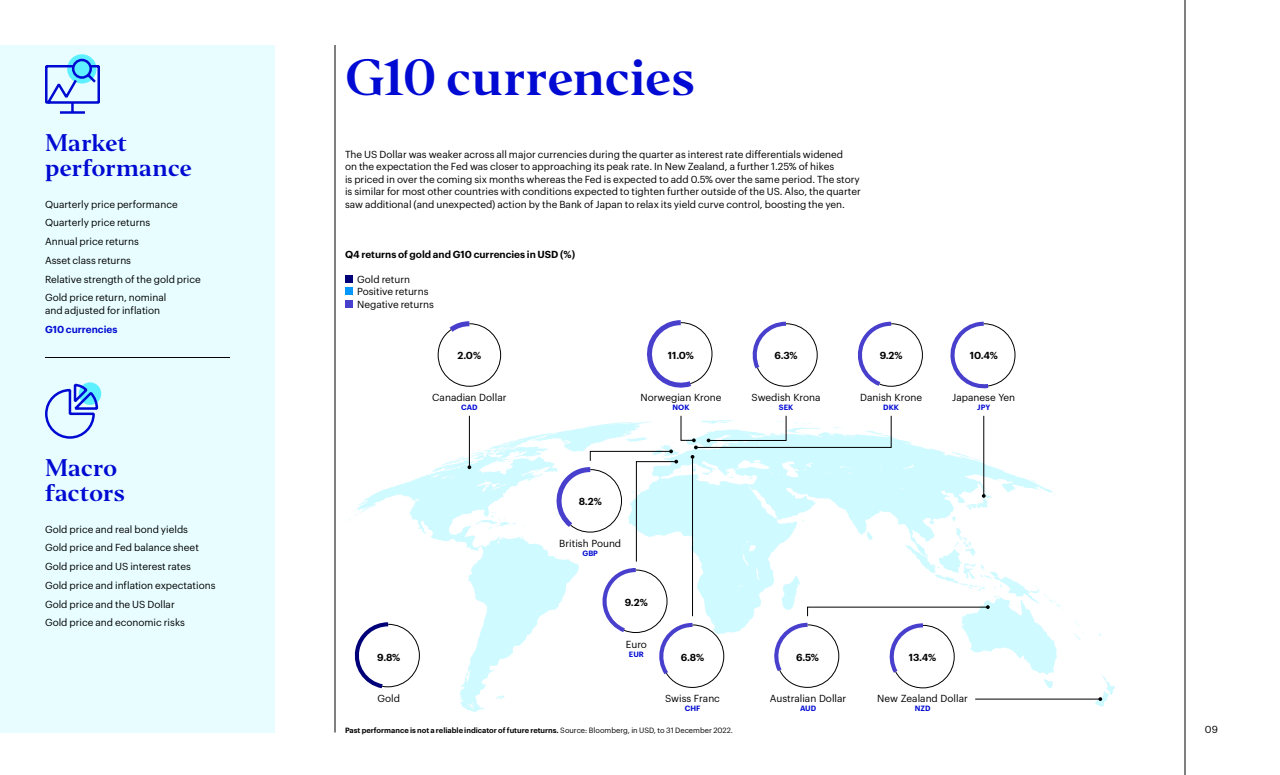
<style>
.page{position:relative;width:1280px;height:775px;background:#fff}
.page>*{position:absolute;margin:0;border:0;box-sizing:border-box;transform-origin:0 0}
.t1{font:47.5px "Invesco Editor";letter-spacing:-.01em;color:#000ad2}
.t2{font:22.5px/25px "Invesco Editor";letter-spacing:-.01em;color:#000ad2}
.t3{font:10px/18.8px "Graphik";color:#000}
.t4{font:600 10px "Graphik";color:#000}
.t5{font:600 10px "Graphik";color:#000ad2}
.t6{font:600 7.5px "Graphik";color:#000}
.t7{font:600 7.5px "Graphik";color:#000ad2}
.s1{font-weight:400}
</style>
<div class="page">
<hr style="left:1185px;top:0;width:1px;height:775px;background:#000">
<svg style="left:356px;top:474px;width:149px;height:238px"></svg>
<svg style="left:1073px;top:620px;width:11px;height:20px"></svg>
<svg style="left:1095px;top:675px;width:20px;height:32px"></svg>
<hr style="left:975px;top:699px;width:125px;height:1px;background:#000">
<svg style="left:438px;top:321px;width:63px;height:66px"></svg>
<svg style="left:647px;top:320px;width:66px;height:68px"></svg>
<svg style="left:752px;top:321px;width:66px;height:66px"></svg>
<svg style="left:857px;top:321px;width:66px;height:66px"></svg>
<svg style="left:354px;top:620px;width:66px;height:71px"></svg>
<svg style="left:431px;top:416px;width:632px;height:273px"></svg>
<svg style="left:950px;top:321px;width:66px;height:68px"></svg>
<hr style="left:335px;top:45px;width:1px;height:687px;background:#000">
<div style="left:345px;top:275px;width:7px;height:7px;background:#000078"></div>
<div style="left:345px;top:288px;width:7px;height:7px;background:#0598fa"></div>
<div style="left:345px;top:300px;width:7px;height:8px;background:#483fcd"></div>
<div style="left:0;top:45px;width:275px;height:687px;background:#e7fdff"></div>
<svg style="left:67px;top:54px;width:30px;height:30px"></svg>
<svg style="left:45px;top:58px;width:55px;height:56px"></svg>
<div style="left:79px;top:382px;width:22px;height:23px;background:#5ff0ff;border-radius:50%"></div>
<svg style="left:45px;top:382px;width:54px;height:57px"></svg>
<hr style="left:45px;top:357px;width:185px;height:1px;background:#000">
<h2 class="t2" style="left:45px;top:131px;width:149px">Market performance</h2>
<p class="t3" style="left:45px;top:194px;width:157px">Quarterly price performance<br>Quarterly price returns<br>Annual price returns<br>Asset class returns<br>Relative strength of the gold price<br>Gold price return, nominal</p>
<p class="t3" style="left:45px;top:300px;width:117px">and adjusted for inflation</p>
<p class="t5" style="left:45px;top:321px;width:74px">G10 currencies</p>
<h2 class="t2" style="left:45px;top:456px;width:81px">Macro factors</h2>
<p class="t3" style="left:45px;top:519px;width:172px">Gold price and real bond yields<br>Gold price and Fed balance sheet<br>Gold price and US interest rates<br>Gold price and inflation expectations<br>Gold price and the US Dollar<br>Gold price and economic risks</p>
<h1 class="t1" style="left:345px;top:47px;width:352px">G10 currencies</h1>
<p class="t3" style="left:345px;top:147px;width:517px;line-height:12.5px">The US Dollar was weaker across all major currencies during the quarter as interest rate differentials widened<br>on the expectation the Fed was closer to approaching its peak rate. In New Zealand, a further 1.25% of hikes<br>is priced in over the coming six months whereas the Fed is expected to add 0.5% over the same period. The story is similar for most other countries with conditions expected to tighten further outside of the US. Also, the quarter saw additional (and unexpected) action by the Bank of Japan to relax its yield curve control, boosting the yen.</p>
<p class="t4" style="left:345px;top:246px;width:232px">Q4 returns of gold and G10 currencies in USD (%)</p>
<p class="t3" style="left:357px;top:272px;width:78px;line-height:12.5px">Gold return<br>Positive returns<br>Negative returns</p>
<p class="t4" style="left:458px;top:348px;width:25px">2.0%</p>
<p class="t3" style="left:432px;top:387px;width:76px">Canadian Dollar</p>
<p class="t7" style="left:461px;top:402px;width:18px">CAD</p>
<p class="t4" style="left:668px;top:348px;width:28px">11.0%</p>
<p class="t3" style="left:641px;top:387px;width:82px">Norwegian Krone</p>
<p class="t7" style="left:673px;top:402px;width:18px">NOK</p>
<p class="t4" style="left:774px;top:348px;width:25px">6.3%</p>
<p class="t3" style="left:752px;top:387px;width:71px">Swedish Krona</p>
<p class="t7" style="left:779px;top:402px;width:16px">SEK</p>
<p class="t4" style="left:880px;top:348px;width:24px">9.2%</p>
<p class="t3" style="left:860px;top:387px;width:63px">Danish Krone</p>
<p class="t7" style="left:883px;top:402px;width:17px">DKK</p>
<p class="t4" style="left:970px;top:348px;width:30px">10.4%</p>
<p class="t3" style="left:952px;top:387px;width:65px">Japanese Yen</p>
<p class="t7" style="left:977px;top:402px;width:14px">JPY</p>
<p class="t4" style="left:579px;top:494px;width:25px">8.2%</p>
<p class="t3" style="left:559px;top:533px;width:63px">British Pound</p>
<p class="t7" style="left:583px;top:547px;width:17px">GBP</p>
<p class="t4" style="left:625px;top:595px;width:24px">9.2%</p>
<p class="t3" style="left:626px;top:634px;width:23px">Euro</p>
<p class="t7" style="left:629px;top:648px;width:17px">EUR</p>
<p class="t4" style="left:377px;top:649px;width:25px">9.8%</p>
<p class="t4" style="left:681px;top:649px;width:25px">6.8%</p>
<p class="t4" style="left:796px;top:649px;width:25px">6.5%</p>
<p class="t4" style="left:909px;top:649px;width:29px">13.4%</p>
<p class="t3" style="left:378px;top:688px;width:24px">Gold</p>
<p class="t3" style="left:665px;top:688px;width:56px">Swiss Franc</p>
<p class="t7" style="left:685px;top:703px;width:17px">CHF</p>
<p class="t6" style="left:345px;top:724px;width:389px">Past performance is not a reliable indicator of future returns. <span class="s1">Source: Bloomberg, in USD, to 31 December 2022.</span></p>
<p class="t3" style="left:770px;top:688px;width:78px">Australian Dollar</p>
<p class="t7" style="left:800px;top:703px;width:18px">AUD</p>
<p class="t3" style="left:877px;top:688px;width:92px">New Zealand Dollar</p>
<p class="t7" style="left:915px;top:703px;width:17px">NZD</p>
<p class="t3" style="left:1205px;top:719px;width:14px">09</p>
</div>
